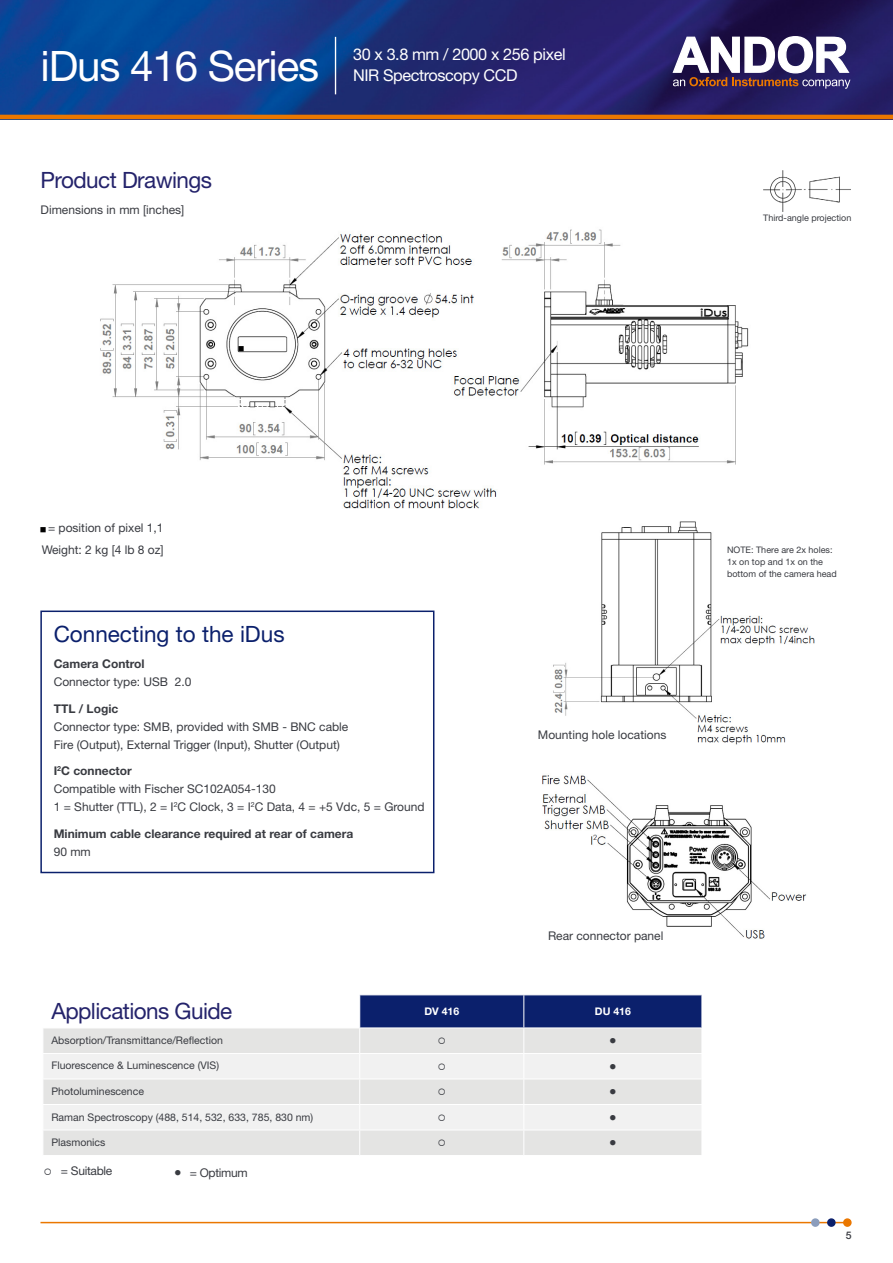
<style>
.page{position:relative;width:893px;height:1263px;background:#fff}
.page>*{position:absolute;margin:0;border:0;box-sizing:border-box;transform-origin:0 0}
.t1{font:42px "Helvetica Neue LT Std";letter-spacing:-.025em;color:#fff}
.t2{font:22.5px "Helvetica Neue LT Std";letter-spacing:-.025em;color:#24236b}
.t3{font:22.5px "Helvetica Neue LT Std";color:#0b206c}
.t4{font:16.2px/20.4px "Helvetica Neue LT Std";letter-spacing:-.025em;color:#fff}
.t5{font:15px "Helvetica Neue LT Std";color:#393b41}
.t6{font:12px/18px "Helvetica Neue LT Std";color:#393b41}
.t7{font:700 12px "Helvetica Neue LT Std";color:#393b41}
.t8{font:12px "Helvetica Neue LT Std";letter-spacing:-.025em;color:#393b41}
.t9{font:10.5px "Helvetica Neue LT Std";color:#393b41}
.t10{font:700 10.5px "Helvetica Neue LT Std";color:#fff}
.t11{font:500 10.5px "Helvetica Neue LT Std";color:#393b41}
.t12{font:9px/12px "Helvetica Neue LT Std";color:#393b41}
.t13{font:9px "Wingdings";color:#000}
.s1{color:#000}
.s2{font-weight:700}
.s3{font-size:15px}
</style>
<div class="page">
<img style="left:0;top:0;width:893px;height:115px">
<svg style="left:672px;top:36px;width:178px;height:53px"></svg>
<hr style="left:335px;top:37px;width:1px;height:57px;background:#fff">
<hr style="left:40px;top:1222px;width:805px;height:1px;background:#ea7700">
<div style="left:844px;top:1219px;width:7px;height:7px;background:#ea7700;border-radius:50%"></div>
<div style="left:843px;top:1218px;width:9px;height:9px;border:2px solid #ea7700;border-radius:50%"></div>
<div style="left:812px;top:1219px;width:7px;height:7px;background:#8b9dbc;border-radius:50%"></div>
<div style="left:811px;top:1218px;width:9px;height:9px;border:2px solid #8b9dbc;border-radius:50%"></div>
<div style="left:828px;top:1219px;width:7px;height:7px;background:#0b206c;border-radius:50%"></div>
<div style="left:827px;top:1218px;width:9px;height:9px;border:2px solid #0b206c;border-radius:50%"></div>
<hr style="left:0;top:115px;width:893px;height:4px;background:#ea7700">
<div style="left:40px;top:610px;width:394px;height:263px;border:2px solid #0b206c"></div>
<img style="left:100px;top:229px;width:649px;height:280px">
<div style="left:44px;top:1028px;width:315px;height:127px;background:#e4e4e3"></div>
<svg style="left:44px;top:1054px;width:315px;height:75px;fill:#f1f1f1"></svg>
<svg style="left:43px;top:1028px;width:1px;height:127px"></svg>
<hr style="left:43px;top:1053px;width:317px;height:1px;background:#fff">
<hr style="left:43px;top:1078px;width:317px;height:1px;background:#fff">
<hr style="left:43px;top:1104px;width:317px;height:1px;background:#fff">
<hr style="left:43px;top:1129px;width:317px;height:1px;background:#fff">
<img style="left:553px;top:521px;width:262px;height:224px">
<img style="left:542px;top:775px;width:265px;height:164px">
<img style="left:764px;top:170px;width:86px;height:41px">
<svg style="left:359px;top:995px;width:343px;height:160px"></svg>
<h1 class="t1" style="left:40px;top:41px;width:280px">iDus 416 Series</h1>
<h3 class="t4" style="left:353px;top:44px;width:214px">30 x 3.8 mm / 2000 x 256 pixel<br>NIR Spectroscopy CCD</h3>
<h2 class="t2" style="left:41px;top:166px;width:173px">Product Drawings</h2>
<p class="t6" style="left:41px;top:201px;width:145px">Dimensions in mm [inches]</p>
<p class="t13" style="left:238px;top:344px;width:8px">■</p>
<p class="t12" style="left:763px;top:212px;width:90px">Third-angle projection</p>
<p class="t6" style="left:40px;top:519px;width:125px"><span class="s1">■</span> = position of pixel 1,1</p>
<p class="t6" style="left:42px;top:541px;width:124px">Weight: 2 kg [4 lb 8 oz]</p>
<h2 class="t3" style="left:54px;top:620px;width:232px">Connecting to the iDus</h2>
<p class="t7" style="left:54px;top:657px;width:92px">Camera Control</p>
<p class="t6" style="left:54px;top:673px;width:139px">Connector type: USB 2.0</p>
<p class="t7" style="left:54px;top:701px;width:66px">TTL / Logic</p>
<p class="t6" style="left:54px;top:717px;width:296px">Connector type: SMB, provided with SMB - BNC cable<br>Fire (Output), External Trigger (Input), Shutter (Output)</p>
<p class="t6" style="left:54px;top:762px;width:372px"><span class="s2">I</span><sup>2</sup><span class="s2">C connector<br></span>Compatible with Fischer SC102A054-130<br>1 = Shutter (TTL), 2 = I<sup>2</sup>C Clock, 3 = I<sup>2</sup>C Data, 4 = +5 Vdc, 5 = Ground</p>
<p class="t7" style="left:54px;top:826px;width:301px">Minimum cable clearance required at rear of camera</p>
<p class="t6" style="left:54px;top:842px;width:39px">90 mm</p>
<p class="t6" style="left:538px;top:725px;width:130px">Mounting hole locations</p>
<p class="t6" style="left:548px;top:926px;width:117px">Rear connector panel</p>
<h2 class="t2" style="left:51px;top:998px;width:182px">Applications Guide</h2>
<p class="t10" style="left:424px;top:1005px;width:36px">DV 416</p>
<p class="t10" style="left:595px;top:1005px;width:37px">DU 416</p>
<p class="t9" style="left:51px;top:1034px;width:173px">Absorption/Transmittance/Reflection</p>
<p class="t5" style="left:609px;top:1032px;width:9px">•</p>
<p class="t9" style="left:51px;top:1059px;width:169px">Fluorescence &amp; Luminescence (VIS)</p>
<p class="t5" style="left:609px;top:1057px;width:9px">•</p>
<p class="t9" style="left:51px;top:1085px;width:94px">Photoluminescence</p>
<p class="t5" style="left:609px;top:1083px;width:9px">•</p>
<p class="t9" style="left:51px;top:1110px;width:263px">Raman Spectroscopy (488, 514, 532, 633, 785, 830 nm)</p>
<p class="t5" style="left:609px;top:1108px;width:9px">•</p>
<p class="t9" style="left:51px;top:1136px;width:56px">Plasmonics</p>
<p class="t5" style="left:609px;top:1134px;width:9px">•</p>
<p class="t8" style="left:44px;top:1163px;width:70px">○ = Suitable</p>
<p class="t8" style="left:174px;top:1165px;width:75px"><span class="s3">•</span> = Optimum</p>
<p class="t12" style="left:727px;top:544px;width:111px">NOTE: There are 2x holes:<br>1x on top and 1x on the bottom of the camera head</p>
<p class="t11" style="left:846px;top:1229px;width:7px">5</p>
</div>
